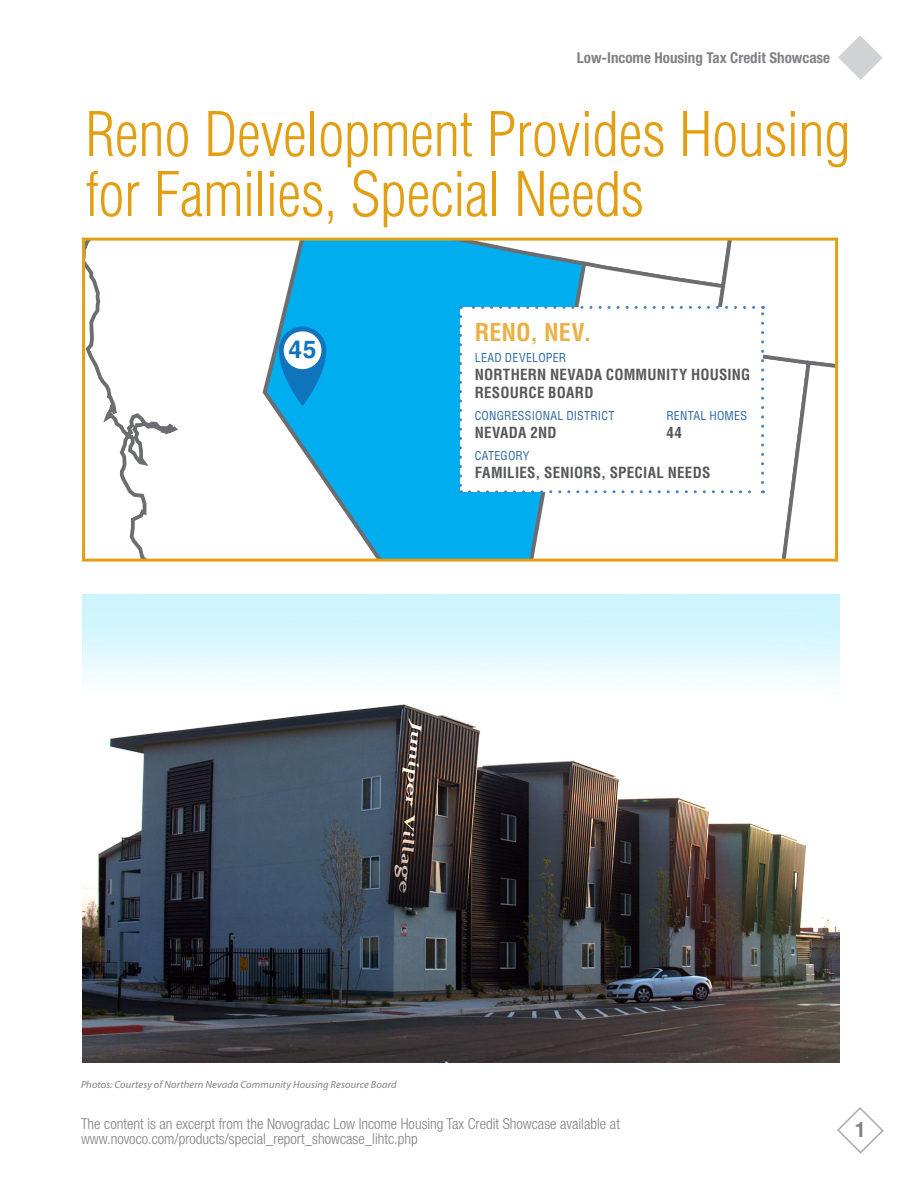
<style>
.page{position:relative;width:918px;height:1188px;background:#fff}
.page>*{position:absolute;margin:0;border:0;box-sizing:border-box;transform-origin:0 0}
.t1{font:300 condensed 60px/60px "Helvetica";letter-spacing:-.01em;color:#e39f13}
.t2{font:700 24.45px "Helvetica";color:#1074bc}
.Box_-_Table_Copy{font:700 condensed 24px "Helvetica";letter-spacing:.005em;color:#eab148}
.t3{font:700 21px "Helvetica";color:#808285}
.t4{font:300 condensed 15px/15px "Helvetica Neue";color:#808285}
.Box_-_Table_Copy-2{font:700 condensed 15px/18px "Helvetica";letter-spacing:.015em;color:#57585a}
.t5{font:700 condensed 15px "Helvetica Neue";color:#808285}
.Box_-_Table_Header{font:condensed 12px "Helvetica";letter-spacing:.02em;color:#2e67a2}
.t6{font:italic 10.5px "Myriad Pro";letter-spacing:.01em;color:#808285}
</style>
<div class="page">
<svg style="left:837px;top:1107px;width:47px;height:47px"></svg>
<svg style="left:838px;top:35px;width:45px;height:45px"></svg>
<img style="left:82px;top:594px;width:757px;height:469px">
<svg style="left:86px;top:242px;width:25px;height:181px"></svg>
<svg style="left:111px;top:239px;width:726px;height:321px"></svg>
<p class="t5" style="left:577px;top:49px;width:255px">Low-Income Housing Tax Credit Showcase</p>
<p class="t1" style="left:86px;top:104px;width:767px">Reno Development Provides Housing for Families, Special Needs</p>
<p class="t2" style="left:288px;top:335px;width:30px">45</p>
<p class="Box_-_Table_Copy" style="left:475px;top:317px;width:118px">RENO, NEV.</p>
<p class="Box_-_Table_Header" style="left:475px;top:351px;width:93px">LEAD DEVELOPER</p>
<p class="Box_-_Table_Copy-2" style="left:475px;top:366px;width:277px">NORTHERN NEVADA COMMUNITY HOUSING<br>RESOURCE BOARD</p>
<p class="Box_-_Table_Header" style="left:475px;top:408px;width:141px">CONGRESSIONAL DISTRICT</p>
<p class="Box_-_Table_Copy-2" style="left:475px;top:423px;width:83px">NEVADA 2ND</p>
<p class="Box_-_Table_Header" style="left:666px;top:408px;width:82px">RENTAL HOMES</p>
<p class="Box_-_Table_Copy-2" style="left:666px;top:423px;width:17px">44</p>
<p class="Box_-_Table_Header" style="left:475px;top:448px;width:56px">CATEGORY</p>
<p class="Box_-_Table_Copy-2" style="left:475px;top:463px;width:237px">FAMILIES, SENIORS, SPECIAL NEEDS</p>
<p class="t6" style="left:81px;top:1078px;width:317px">Photos: Courtesy of Northern Nevada Community Housing Resource Board</p>
<p class="t4" style="left:81px;top:1116px;width:541px">The content is an excerpt from the Novogradac Low Income Housing Tax Credit Showcase available at www.novoco.com/products/special_report_showcase_lihtc.php</p>
<p class="t3" style="left:855px;top:1117px;width:13px">1</p>
</div>
